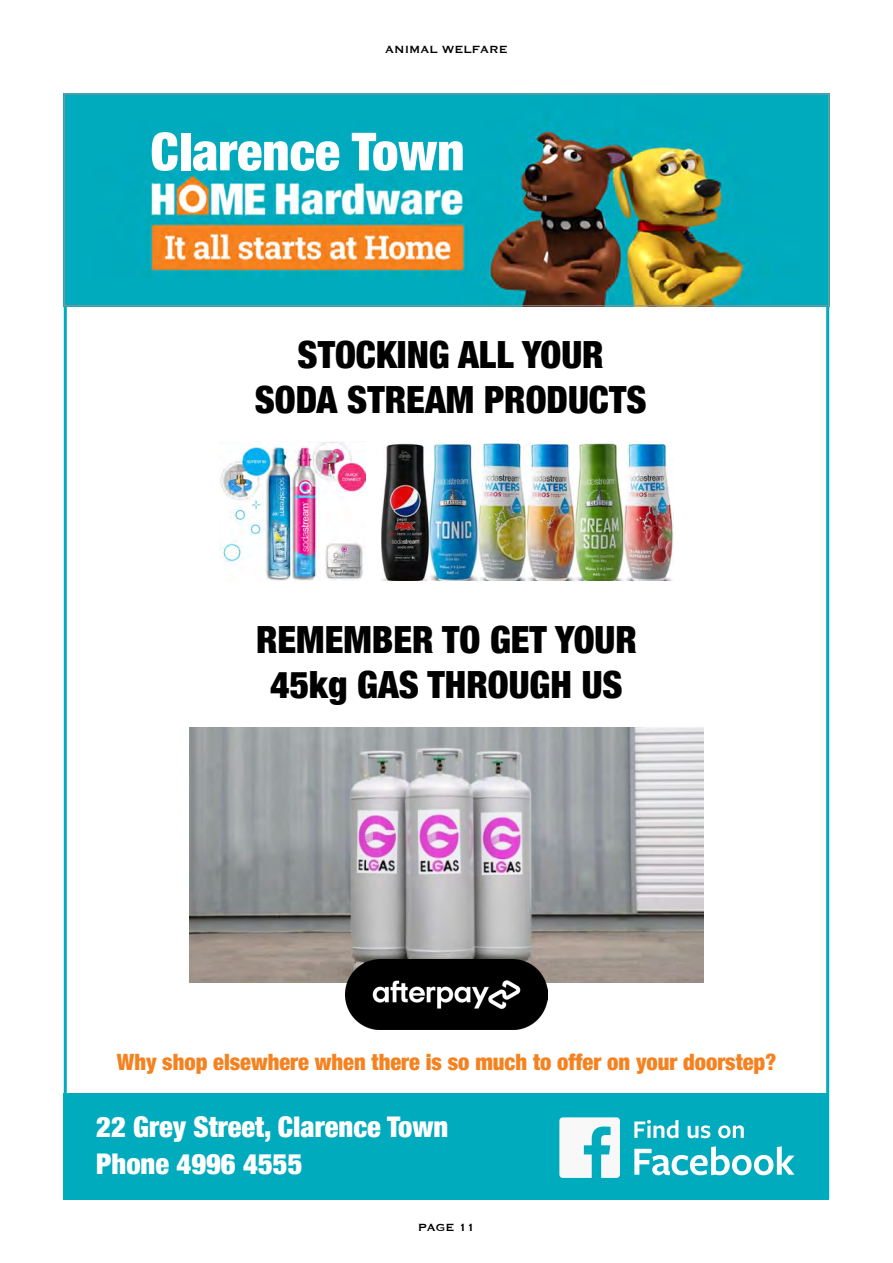
<style>
.page{position:relative;width:893px;height:1263px;background:#fff}
.page>*{position:absolute;margin:0;border:0;box-sizing:border-box;transform-origin:0 0}
.t1{font:900 condensed 52.5px "Helvetica Neue";color:#fff}
.t2{font:900 condensed 37.5px/45px "Helvetica Neue";color:#000;text-align:center}
.t3{font:900 condensed 28.5px/37px "Helvetica Neue";color:#fff}
.t4{font:900 condensed 22.5px "Helvetica Neue";color:#f58220}
.t5{font:13.5px "Copperplate";color:#000}
</style>
<div class="page">
<div style="left:64px;top:1093px;width:765px;height:106px;background:#00abbd"></div>
<img style="left:66px;top:96px;width:761px;height:208px">
<div style="left:64px;top:94px;width:765px;height:212px;border:1px solid #939598"></div>
<img style="left:220px;top:441px;width:145px;height:139px">
<img style="left:382px;top:441px;width:291px;height:139px">
<img style="left:190px;top:727px;width:513px;height:255px">
<img style="left:345px;top:959px;width:203px;height:70px">
<svg style="left:634px;top:1120px;width:110px;height:18px"></svg>
<svg style="left:634px;top:1146px;width:160px;height:29px"></svg>
<svg style="left:559px;top:1117px;width:61px;height:61px"></svg>
<p class="t5" style="left:385px;top:40px;width:124px">ANIMAL WELFARE</p>
<h1 class="t1" style="left:151px;top:108px;width:316px">Clarence Town</h1>
<p class="t2" style="left:255px;top:330px;width:393px">STOCKING ALL YOUR<br>SODA STREAM PRODUCTS</p>
<p class="t2" style="left:256px;top:615px;width:382px">REMEMBER TO GET YOUR<br>45kg GAS THROUGH US</p>
<p class="t4" style="left:117px;top:1043px;width:661px">Why shop elsewhere when there is so much to offer on your doorstep?</p>
<p class="t3" style="left:96px;top:1107px;width:354px">22 Grey Street, Clarence Town<br>Phone 4996 4555</p>
<p class="t5" style="left:418px;top:1218px;width:59px">PAGE 11</p>
</div>
